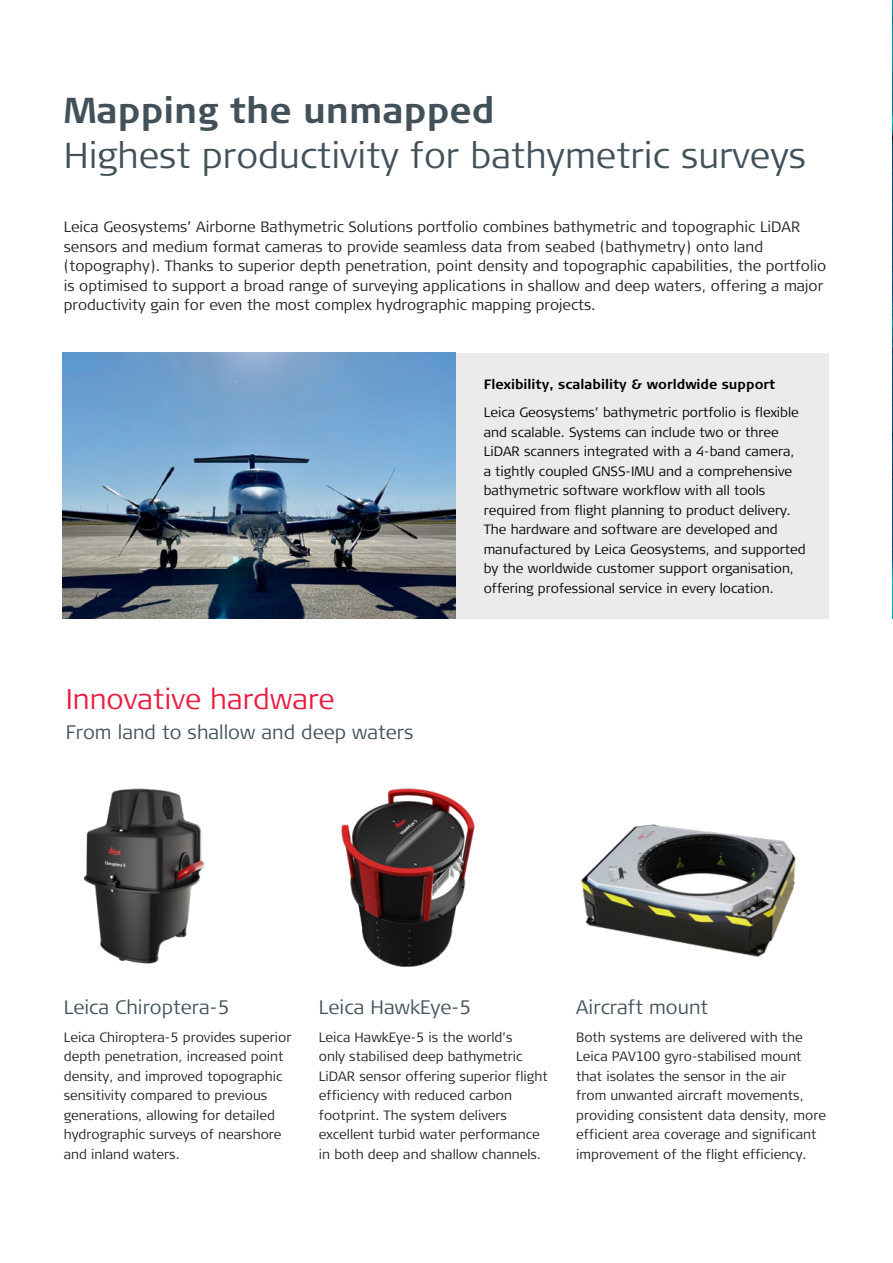
<style>
.page{position:relative;width:893px;height:1263px;background:#fff}
.page>*{position:absolute;margin:0;border:0;box-sizing:border-box;transform-origin:0 0}
.t1{font:300 36px "Signa Column";color:#425159}
.t2{font:700 36px "Signa Column";color:#425159}
.t3{font:300 28.5px "Signa Column";color:#ed1a40}
.t4{font:300 19.5px "Signa Column";color:#425159}
.t5{font:300 15px/19.5px "Signa Column";color:#231f20}
.t6{font:300 13.5px/19.5px "Signa Column";color:#231f20}
.t7{font:300 13.5px/19.5px "Signa Column";color:#000}
.t8{font:700 13.5px "Signa Column";color:#000}
</style>
<div class="page">
<div style="left:448px;top:353px;width:381px;height:266px;background:#ebebec"></div>
<img style="left:892px;top:0;width:1px;height:619px">
<img style="left:63px;top:353px;width:393px;height:266px">
<img style="left:341px;top:788px;width:134px;height:179px">
<img style="left:84px;top:788px;width:121px;height:176px">
<img style="left:581px;top:824px;width:215px;height:133px">
<p class="t2" style="left:64px;top:87px;width:432px">Mapping the unmapped</p>
<p class="t1" style="left:64px;top:132px;width:744px">Highest productivity for bathymetric surveys</p>
<p class="t5" style="left:64px;top:218px;width:764px">Leica Geosystems’ Airborne Bathymetric Solutions portfolio combines bathymetric and topographic LiDAR sensors and medium format cameras to provide seamless data from seabed (bathymetry) onto land (topography). Thanks to superior depth penetration, point density and topographic capabilities, the portfolio is optimised to support a broad range of surveying applications in shallow and deep waters, offering a major productivity gain for even the most complex hydrographic mapping projects.</p>
<p class="t3" style="left:66px;top:681px;width:270px">Innovative hardware</p>
<p class="t4" style="left:66px;top:719px;width:349px">From land to shallow and deep waters</p>
<p class="t8" style="left:484px;top:376px;width:293px">Flexibility, scalability &amp; worldwide support</p>
<p class="t7" style="left:484px;top:403px;width:324px">Leica Geosystems’ bathymetric portfolio is flexible and scalable. Systems can include two or three LiDAR scanners integrated with a 4-band camera,<br>a tightly coupled GNSS-IMU and a comprehensive bathymetric software workflow with all tools required from flight planning to product delivery.<br>The hardware and software are developed and manufactured by Leica Geosystems, and supported by the worldwide customer support organisation, offering professional service in every location.</p>
<p class="t4" style="left:64px;top:995px;width:167px">Leica Chiroptera-5</p>
<p class="t6" style="left:64px;top:1028px;width:229px">Leica Chiroptera-5 provides superior depth penetration, increased point density, and improved topographic sensitivity compared to previous generations, allowing for detailed hydrographic surveys of nearshore and inland waters.</p>
<p class="t4" style="left:319px;top:995px;width:154px">Leica HawkEye-5</p>
<p class="t6" style="left:319px;top:1028px;width:230px">Leica HawkEye-5 is the world’s<br>only stabilised deep bathymetric LiDAR sensor offering superior flight efficiency with reduced carbon footprint. The system delivers excellent turbid water performance in both deep and shallow channels.</p>
<p class="t4" style="left:576px;top:995px;width:133px">Aircraft mount</p>
<p class="t6" style="left:576px;top:1028px;width:251px">Both systems are delivered with the Leica PAV100 gyro-stabilised mount that isolates the sensor in the air<br>from unwanted aircraft movements, providing consistent data density, more efficient area coverage and significant improvement of the flight efficiency.</p>
</div>
